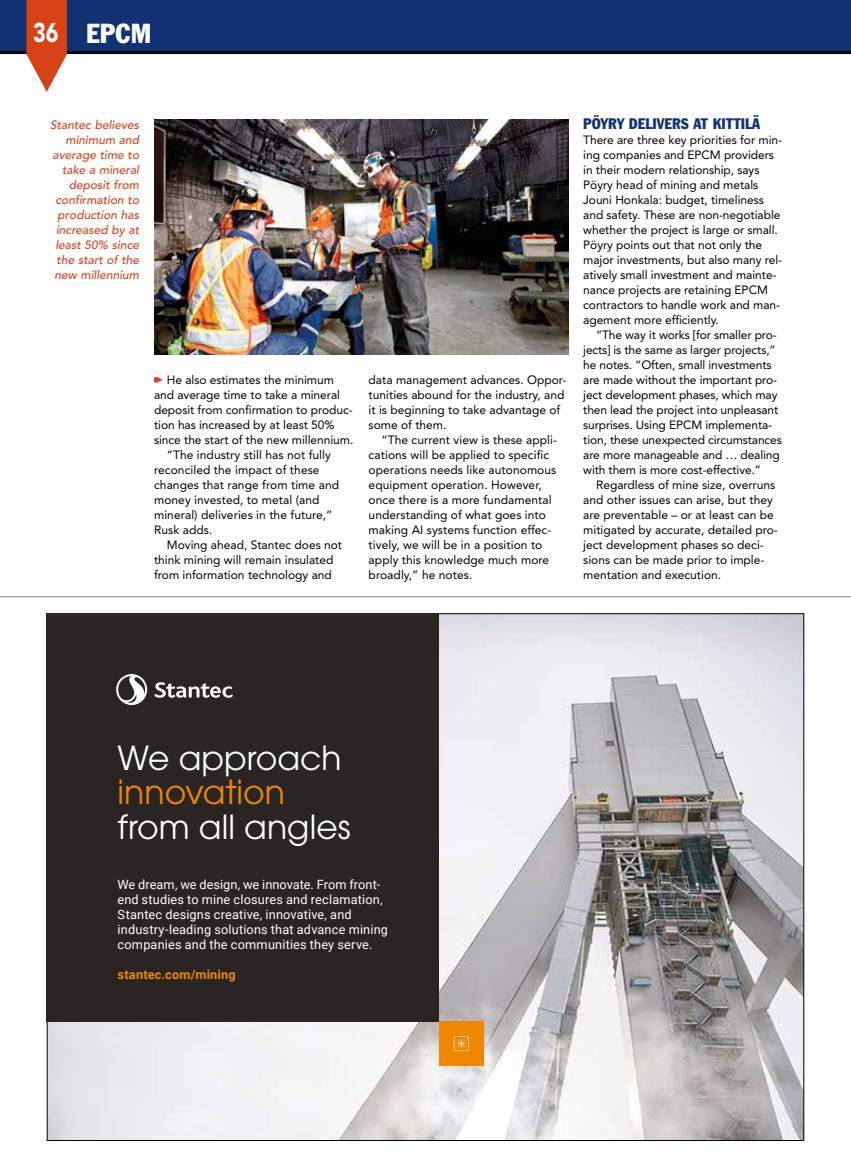
<style>
.page{position:relative;width:851px;height:1170px;background:#fff}
.page>*{position:absolute;margin:0;border:0;box-sizing:border-box;transform-origin:0 0}
.t1{font:33px "ITC Avant Garde Pro";letter-spacing:.005em;color:#fff}
.t2{font:33px "ITC Avant Garde Pro";color:#f18700}
.t3{font:condensed 27px "Franklin Gothic BT";color:#fff}
.t4{font:condensed 15px "Franklin Gothic BT";color:#123274}
.t5{font:12.75px/15px "Roboto";letter-spacing:.01em;color:#fff}
.t6{font:700 12.75px "Roboto";letter-spacing:.015em;color:#f18700}
.t7{font:12px/15px "Avenir";letter-spacing:-.005em;color:#000}
.t8{font:italic 500 12px/15px "Avenir";color:#d74116;text-align:right}
.s1{font-family:"Avenir";font-weight:900;font-stretch:normal}
</style>
<div class="page">
<div style="left:0;top:0;width:850px;height:54px;background:#123274"></div>
<hr style="left:0;top:51px;width:850px;height:3px;background:#000">
<svg style="left:26px;top:0;width:41px;height:92px"></svg>
<hr style="left:0;top:596px;width:850px;height:1px;background:#9d9d9c">
<img style="left:154px;top:120px;width:414px;height:234px">
<img style="left:49px;top:615px;width:753px;height:523px">
<div style="left:47px;top:613px;width:392px;height:408px;background:#2a2522"></div>
<div style="left:439px;top:1021px;width:44px;height:44px;background:#f18700"></div>
<svg style="left:453px;top:1036px;width:15px;height:14px"></svg>
<svg style="left:116px;top:674px;width:117px;height:31px"></svg>
<svg style="left:154px;top:377px;width:8px;height:5px"></svg>
<h2 class="t3" style="left:33px;top:15px;width:120px"><span class="s1">36</span> EPCM</h2>
<p class="t8" style="left:50px;top:118px;width:91px">Stantec believes minimum and average time to take a mineral deposit from confirmation to production has increased by at least 50% since the start of the new millennium</p>
<p class="t7" style="left:167px;top:372px;width:169px">He also estimates the minimum</p>
<p class="t7" style="left:154px;top:387px;width:187px">and average time to take a mineral</p>
<p class="t7" style="left:154px;top:402px;width:200px">deposit from confirmation to produc-</p>
<p class="t7" style="left:154px;top:417px;width:182px">tion has increased by at least 50%</p>
<p class="t7" style="left:154px;top:432px;width:201px">since the start of the new millennium.</p>
<p class="t7" style="left:167px;top:447px;width:165px">“The industry still has not fully</p>
<p class="t7" style="left:154px;top:462px;width:167px">reconciled the impact of these</p>
<p class="t7" style="left:154px;top:477px;width:186px">changes that range from time and</p>
<p class="t7" style="left:154px;top:492px;width:167px">money invested, to metal (and</p>
<p class="t7" style="left:154px;top:507px;width:180px">mineral) deliveries in the future,”</p>
<p class="t7" style="left:154px;top:522px;width:60px">Rusk adds.</p>
<p class="t7" style="left:167px;top:537px;width:177px">Moving ahead, Stantec does not</p>
<p class="t7" style="left:154px;top:552px;width:181px">think mining will remain insulated</p>
<p class="t7" style="left:154px;top:567px;width:179px">from information technology and</p>
<p class="t7" style="left:368px;top:372px;width:199px">data management advances. Oppor&shy;tunities abound for the industry, and it is beginning to take advantage of some of them.</p>
<p class="t7" style="left:368px;top:432px;width:190px;text-indent:13px">“The current view is these appli&shy;cations will be applied to specific operations needs like autonomous equipment operation. However, once there is a more fundamental understanding of what goes into making AI systems function effec&shy;tively, we will be in a position to apply this knowledge much more broadly,” he notes.</p>
<p class="t4" style="left:583px;top:114px;width:178px">PÖYRY DELIVERS AT KITTILÄ</p>
<p class="t7" style="left:583px;top:132px;width:200px">There are three key priorities for min&shy;ing companies and EPCM providers in their modern relationship, says Pöyry head of mining and metals Jouni Honkala: budget, timeliness and safety. These are non-negotiable whether the project is large or small.<br>Pöyry points out that not only the major investments, but also many rel&shy;atively small investment and mainte&shy;nance projects are retaining EPCM contractors to handle work and man&shy;agement more efficiently.</p>
<p class="t7" style="left:583px;top:327px;width:200px;text-indent:13px">“The way it works [for smaller pro&shy;jects] is the same as larger projects,” he notes. “Often, small investments are made without the important pro&shy;ject development phases, which may then lead the project into unpleasant surprises. Using EPCM implementa&shy;tion, these unexpected circumstances are more manageable and … dealing with them is more cost-effective.”</p>
<p class="t7" style="left:583px;top:477px;width:196px;text-indent:13px">Regardless of mine size, overruns and other issues can arise, but they are preventable – or at least can be mitigated by accurate, detailed pro&shy;ject development phases so deci&shy;sions can be made prior to imple&shy;mentation and execution.</p>
<h1 class="t1" style="left:117px;top:737px;width:225px">We approach</h1>
<h1 class="t2" style="left:117px;top:771px;width:169px">innovation</h1>
<h1 class="t1" style="left:117px;top:806px;width:234px">from all angles</h1>
<p class="t5" style="left:117px;top:876px;width:272px">We dream, we design, we innovate. From front&shy;end studies to mine closures and reclamation, Stantec designs creative, innovative, and industry-leading solutions that advance mining companies and the communities they serve.</p>
<p class="t6" style="left:117px;top:965px;width:120px">stantec.com/mining</p>
</div>
